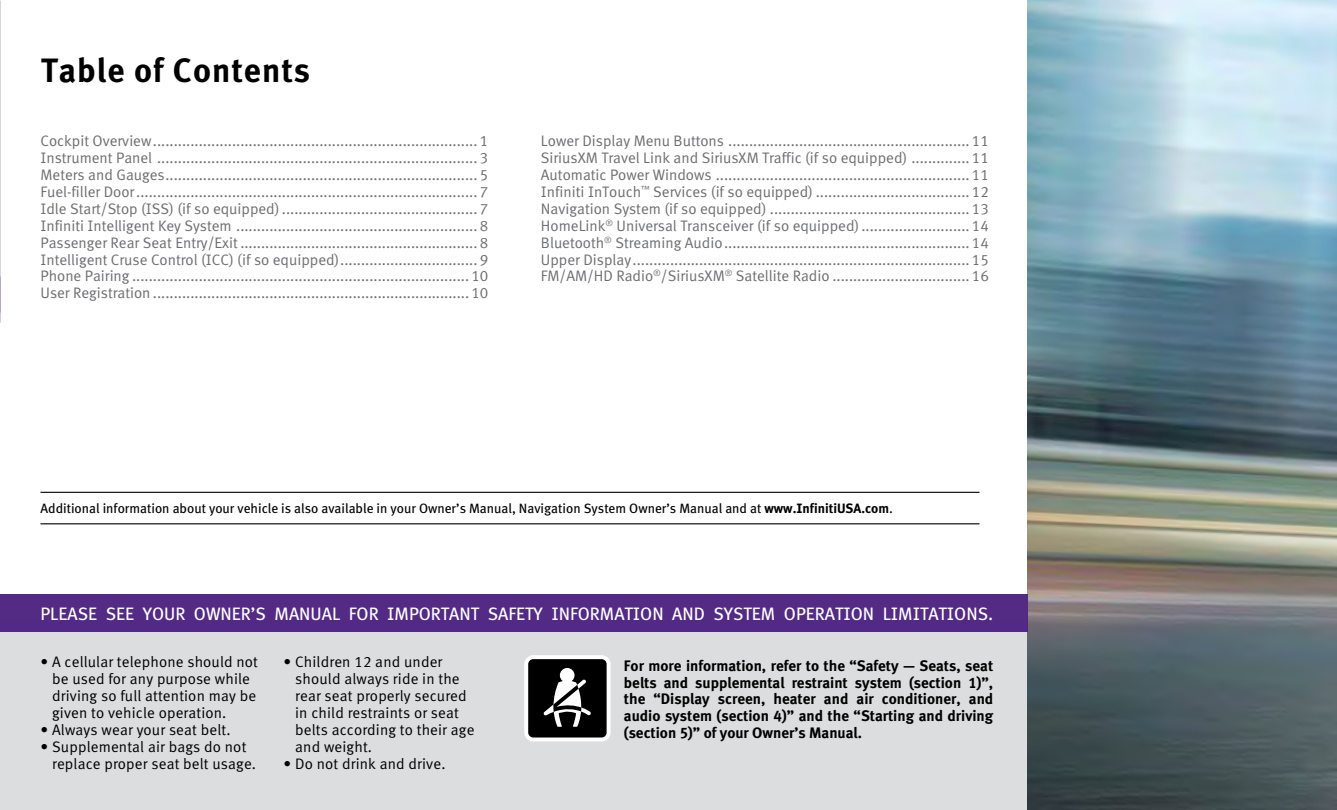
<style>
.page{position:relative;width:1337px;height:810px;background:#fff}
.page>*{position:absolute;margin:0;border:0;box-sizing:border-box;transform-origin:0 0}
.t1{font:700 33.75px "Infiniti Meta";letter-spacing:.03em;color:#000}
.t2{font:18px "Infiniti Meta";color:#fff}
.t3{font:15.3px/16.9px "Infiniti Meta Normal";color:#6d6e71;text-align:justify}
.t4{font:15.3px/16.9px "Infiniti Meta Normal";letter-spacing:.01em;color:#000}
.t5{font:700 15.3px/16.9px "Infiniti Meta";color:#000;text-align:justify}
.t6{font:13.5px "Infiniti Meta";color:#000}
.s1{font-weight:700}
</style>
<div class="page">
<div style="left:0;top:620px;width:1027px;height:190px;background:#dcddde"></div>
<hr style="left:40px;top:492px;width:939px;height:1px;background:#000">
<hr style="left:40px;top:523px;width:939px;height:1px;background:#000">
<img style="left:1027px;top:0;width:309px;height:810px">
<svg style="left:524px;top:655px;width:86px;height:86px"></svg>
<div style="left:0;top:595px;width:1027px;height:37px;background:#4f2683"></div>
<h1 class="t1" style="left:41px;top:51px;width:270px">Table of Contents</h1>
<p class="t3" style="left:40px;top:133px;width:449px">Cockpit Overview.............................................................................. 1<br>Instrument Panel ............................................................................. 3<br>Meters and Gauges........................................................................... 5<br>Fuel-filler Door.................................................................................. 7<br>Idle Start/Stop (ISS) (if so equipped)............................................... 7<br>Infiniti Intelligent Key System .......................................................... 8<br>Passenger Rear Seat Entry/Exit ......................................................... 8<br>Intelligent Cruse Control (ICC) (if so equipped)................................. 9<br>Phone Pairing .................................................................................10<br>User Registration ............................................................................10</p>
<p class="t3" style="left:541px;top:133px;width:449px">Lower Display Menu Buttons ..........................................................11<br>SiriusXM Travel Link and SiriusXM Traffic (if so equipped) .............. 11<br>Automatic Power Windows .............................................................11<br>Infiniti InTouch<sup>™</sup> Services (if so equipped) .....................................12<br>Navigation System (if so equipped) ................................................13<br>HomeLink<sup>®</sup> Universal Transceiver (if so equipped)..........................14<br>Bluetooth<sup>®</sup> Streaming Audio...........................................................14<br>Upper Display.................................................................................15<br>FM/AM/HD Radio<sup>®</sup>/SiriusXM<sup>®</sup> Satellite Radio .................................16</p>
<p class="t6" style="left:40px;top:501px;width:854px">Additional information about your vehicle is also available in your Owner’s Manual, Navigation System Owner’s Manual and at <span class="s1">www.InfinitiUSA.com</span>.</p>
<p class="t2" style="left:40px;top:603px;width:954px">PLEASE SEE YOUR OWNER’S MANUAL FOR IMPORTANT SAFETY INFORMATION AND SYSTEM OPERATION LIMITATIONS.</p>
<p class="t4" style="left:52px;top:653px;width:207px;text-indent:-12px">• A cellular telephone should not be used for any purpose while driving so full attention may be given to vehicle operation.</p>
<p class="t4" style="left:40px;top:721px;width:191px">• Always wear your seat belt.</p>
<p class="t4" style="left:52px;top:738px;width:205px;text-indent:-12px">• Supplemental air bags do not replace proper seat belt usage.</p>
<p class="t4" style="left:295px;top:653px;width:181px;text-indent:-12px">• Children 12 and under should always ride in the rear seat properly secured in child restraints or seat belts according to their age and weight.</p>
<p class="t4" style="left:284px;top:755px;width:163px">• Do not drink and drive.</p>
<p class="t5" style="left:624px;top:657px;width:371px">For more information, refer to the “Safety — Seats, seat belts and supplemental restraint system (section 1)”, the “Display screen, heater and air conditioner, and audio system (section 4)” and the “Starting and driving (section 5)” of your Owner’s Manual.</p>
</div>
